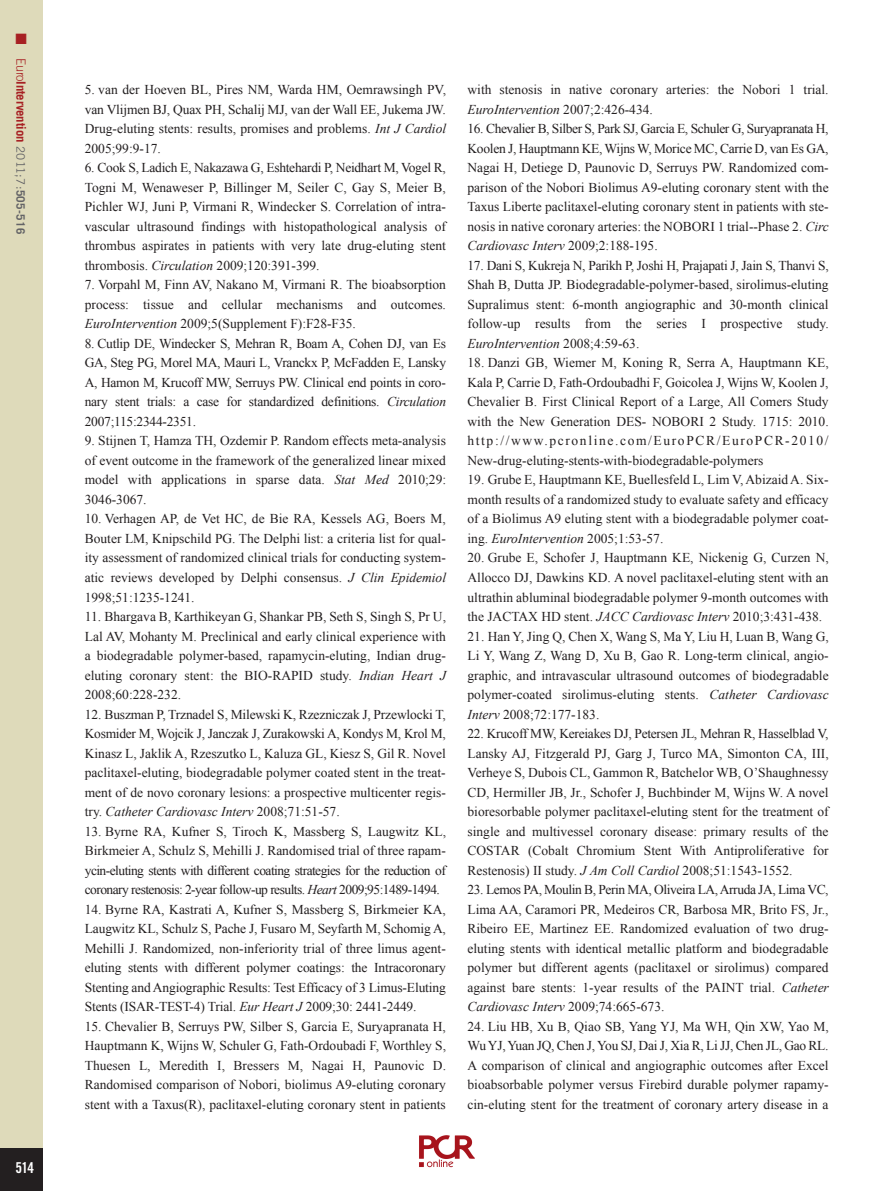
<style>
.page{position:relative;width:893px;height:1191px;background:#fff}
.page>*{position:absolute;margin:0;border:0;box-sizing:border-box;transform-origin:0 0}
.t1{font:15px "Trade Gothic LT Std Bd Cn 20";color:#fff}
.t2{font:15px "Zapf Dingbats ITC";color:#a72023}
.t3{font:13.5px/19.5px "Times New Roman";color:#231f20;text-align:justify}
.t4{font:700 12.75px "Trade Gothic LT Std";letter-spacing:-.01em;color:#a72023}
.s1{font-weight:300}
.s2{font-weight:400;font-size:11.7px;color:#636366}
.s3{font-size:11.7px;color:#636366}
.s4{font-style:italic}
</style>
<div class="page">
<div style="left:0;top:0;width:43px;height:1191px;background:#dedaba"></div>
<div style="left:0;top:1148px;width:43px;height:43px;background:#231f20"></div>
<img style="left:419px;top:1135px;width:56px;height:33px">
<p class="t2" style="left:16px;top:33px;width:13px">■</p>
<p class="t4" style="left:26px;top:58px;width:177px;rotate:90deg"><span class="s1">Euro</span>Intervention <span class="s2">2011;7:</span><span class="s3">505-516</span></p>
<p class="t1" style="left:16px;top:1162px;width:20px">514</p>
<p class="t3" style="left:85px;top:81px;width:363px">5. van der Hoeven BL, Pires NM, Warda HM, Oemrawsingh PV, van Vlijmen BJ, Quax PH, Schalij MJ, van der Wall EE, Jukema JW.<br>Drug-eluting stents: results, promises and problems. <span class="s4">Int J Cardiol </span>2005;99:9-17.</p>
<p class="t3" style="left:85px;top:159px;width:363px">6. Cook S, Ladich E, Nakazawa G, Eshtehardi P, Neidhart M, Vogel R, Togni M, Wenaweser P, Billinger M, Seiler C, Gay S, Meier B, Pichler WJ, Juni P, Virmani R, Windecker S. Correlation of intra&shy;vascular ultrasound findings with histopathological analysis of thrombus aspirates in patients with very late drug-eluting stent thrombosis. <span class="s4">Circulation</span> 2009;120:391-399.</p>
<p class="t3" style="left:85px;top:276px;width:363px">7. Vorpahl M, Finn AV, Nakano M, Virmani R. The bioabsorption process: tissue and cellular mechanisms and outcomes.<br><span class="s4">EuroIntervention</span> 2009;5(Supplement F):F28-F35.</p>
<p class="t3" style="left:85px;top:335px;width:363px">8. Cutlip DE, Windecker S, Mehran R, Boam A, Cohen DJ, van Es GA, Steg PG, Morel MA, Mauri L, Vranckx P, McFadden E, Lansky A, Hamon M, Krucoff MW, Serruys PW. Clinical end points in coro&shy;nary stent trials: a case for standardized definitions. <span class="s4">Circulation </span>2007;115:2344-2351.</p>
<p class="t3" style="left:85px;top:432px;width:363px">9. Stijnen T, Hamza TH, Ozdemir P. Random effects meta-analysis of event outcome in the framework of the generalized linear mixed model with applications in sparse data. <span class="s4">Stat Med</span> 2010;29:<br>3046-3067.</p>
<p class="t3" style="left:85px;top:510px;width:363px">10. Verhagen AP, de Vet HC, de Bie RA, Kessels AG, Boers M, Bouter LM, Knipschild PG. The Delphi list: a criteria list for qual&shy;ity assessment of randomized clinical trials for conducting system&shy;atic reviews developed by Delphi consensus. <span class="s4">J Clin Epidemiol </span>1998;51:1235-1241.</p>
<p class="t3" style="left:85px;top:608px;width:363px">11. Bhargava B, Karthikeyan G, Shankar PB, Seth S, Singh S, Pr U, Lal AV, Mohanty M. Preclinical and early clinical experience with a biodegradable polymer-based, rapamycin-eluting, Indian drug&shy;eluting coronary stent: the BIO-RAPID study. <span class="s4">Indian Heart J </span>2008;60:228-232.</p>
<p class="t3" style="left:85px;top:705px;width:363px">12. Buszman P, Trznadel S, Milewski K, Rzezniczak J, Przewlocki T, Kosmider M, Wojcik J, Janczak J, Zurakowski A, Kondys M, Krol M, Kinasz L, Jaklik A, Rzeszutko L, Kaluza GL, Kiesz S, Gil R. Novel paclitaxel-eluting, biodegradable polymer coated stent in the treat&shy;ment of de novo coronary lesions: a prospective multicenter regis&shy;try. <span class="s4">Catheter Cardiovasc Interv</span> 2008;71:51-57.</p>
<p class="t3" style="left:85px;top:822px;width:363px">13. Byrne RA, Kufner S, Tiroch K, Massberg S, Laugwitz KL, Birkmeier A, Schulz S, Mehilli J. Randomised trial of three rapam&shy;ycin-eluting stents with different coating strategies for the reduction of coronary restenosis: 2-year follow-up results. <span class="s4">Heart</span> 2009;95:1489-1494.</p>
<p class="t3" style="left:85px;top:900px;width:363px">14. Byrne RA, Kastrati A, Kufner S, Massberg S, Birkmeier KA, Laugwitz KL, Schulz S, Pache J, Fusaro M, Seyfarth M, Schomig A, Mehilli J. Randomized, non-inferiority trial of three limus agent&shy;eluting stents with different polymer coatings: the Intracoronary Stenting and Angiographic Results: Test Efficacy of 3 Limus-Eluting Stents (ISAR-TEST-4) Trial. <span class="s4">Eur Heart J</span> 2009;30: 2441-2449.</p>
<p class="t3" style="left:85px;top:1017px;width:363px">15. Chevalier B, Serruys PW, Silber S, Garcia E, Suryapranata H, Hauptmann K, Wijns W, Schuler G, Fath-Ordoubadi F, Worthley S, Thuesen L, Meredith I, Bressers M, Nagai H, Paunovic D.<br>Randomised comparison of Nobori, biolimus A9-eluting coronary stent with a Taxus(R), paclitaxel-eluting coronary stent in patients</p>
<p class="t3" style="left:467px;top:81px;width:363px">with stenosis in native coronary arteries: the Nobori 1 trial.<br><span class="s4">EuroIntervention</span> 2007;2:426-434.</p>
<p class="t3" style="left:467px;top:120px;width:363px">16. Chevalier B, Silber S, Park SJ, Garcia E, Schuler G, Suryapranata H, Koolen J, Hauptmann KE, Wijns W, Morice MC, Carrie D, van Es GA, Nagai H, Detiege D, Paunovic D, Serruys PW. Randomized com&shy;parison of the Nobori Biolimus A9-eluting coronary stent with the Taxus Liberte paclitaxel-eluting coronary stent in patients with ste&shy;nosis in native coronary arteries: the NOBORI 1 trial--Phase 2. <span class="s4">Circ Cardiovasc Interv</span> 2009;2:188-195.</p>
<p class="t3" style="left:467px;top:257px;width:363px">17. Dani S, Kukreja N, Parikh P, Joshi H, Prajapati J, Jain S, Thanvi S, Shah B, Dutta JP. Biodegradable-polymer-based, sirolimus-eluting Supralimus stent: 6-month angiographic and 30-month clinical follow-up results from the series I prospective study.<br><span class="s4">EuroIntervention</span> 2008;4:59-63.</p>
<p class="t3" style="left:467px;top:354px;width:363px">18. Danzi GB, Wiemer M, Koning R, Serra A, Hauptmann KE, Kala P, Carrie D, Fath-Ordoubadhi F, Goicolea J, Wijns W, Koolen J, Chevalier B. First Clinical Report of a Large, All Comers Study with the New Generation DES- NOBORI 2 Study. 1715: 2010. http://www.pcronline.com/EuroPCR/EuroPCR-2010/ New-drug-eluting-stents-with-biodegradable-polymers</p>
<p class="t3" style="left:467px;top:471px;width:363px">19. Grube E, Hauptmann KE, Buellesfeld L, Lim V, Abizaid A. Six&shy;month results of a randomized study to evaluate safety and efficacy of a Biolimus A9 eluting stent with a biodegradable polymer coat&shy;ing. <span class="s4">EuroIntervention</span> 2005;1:53-57.</p>
<p class="t3" style="left:467px;top:549px;width:363px">20. Grube E, Schofer J, Hauptmann KE, Nickenig G, Curzen N, Allocco DJ, Dawkins KD. A novel paclitaxel-eluting stent with an ultrathin abluminal biodegradable polymer 9-month outcomes with the JACTAX HD stent. <span class="s4">JACC Cardiovasc Interv</span> 2010;3:431-438.</p>
<p class="t3" style="left:467px;top:627px;width:363px">21. Han Y, Jing Q, Chen X, Wang S, Ma Y, Liu H, Luan B, Wang G, Li Y, Wang Z, Wang D, Xu B, Gao R. Long-term clinical, angio&shy;graphic, and intravascular ultrasound outcomes of biodegradable polymer-coated sirolimus-eluting stents. <span class="s4">Catheter Cardiovasc Interv</span> 2008;72:177-183.</p>
<p class="t3" style="left:467px;top:725px;width:363px">22. Krucoff MW, Kereiakes DJ, Petersen JL, Mehran R, Hasselblad V, Lansky AJ, Fitzgerald PJ, Garg J, Turco MA, Simonton CA, III, Verheye S, Dubois CL, Gammon R, Batchelor WB, O’Shaughnessy CD, Hermiller JB, Jr., Schofer J, Buchbinder M, Wijns W. A novel bioresorbable polymer paclitaxel-eluting stent for the treatment of single and multivessel coronary disease: primary results of the COSTAR (Cobalt Chromium Stent With Antiproliferative for Restenosis) II study. <span class="s4">J Am Coll Cardiol</span> 2008;51:1543-1552.</p>
<p class="t3" style="left:467px;top:881px;width:363px">23. Lemos PA, Moulin B, Perin MA, Oliveira LA, Arruda JA, Lima VC, Lima AA, Caramori PR, Medeiros CR, Barbosa MR, Brito FS, Jr., Ribeiro EE, Martinez EE. Randomized evaluation of two drug&shy;eluting stents with identical metallic platform and biodegradable polymer but different agents (paclitaxel or sirolimus) compared against bare stents: 1-year results of the PAINT trial. <span class="s4">Catheter Cardiovasc Interv</span> 2009;74:665-673.</p>
<p class="t3" style="left:467px;top:1017px;width:363px">24. Liu HB, Xu B, Qiao SB, Yang YJ, Ma WH, Qin XW, Yao M, Wu YJ, Yuan JQ, Chen J, You SJ, Dai J, Xia R, Li JJ, Chen JL, Gao RL.<br>A comparison of clinical and angiographic outcomes after Excel bioabsorbable polymer versus Firebird durable polymer rapamy&shy;cin-eluting stent for the treatment of coronary artery disease in a</p>
</div>
